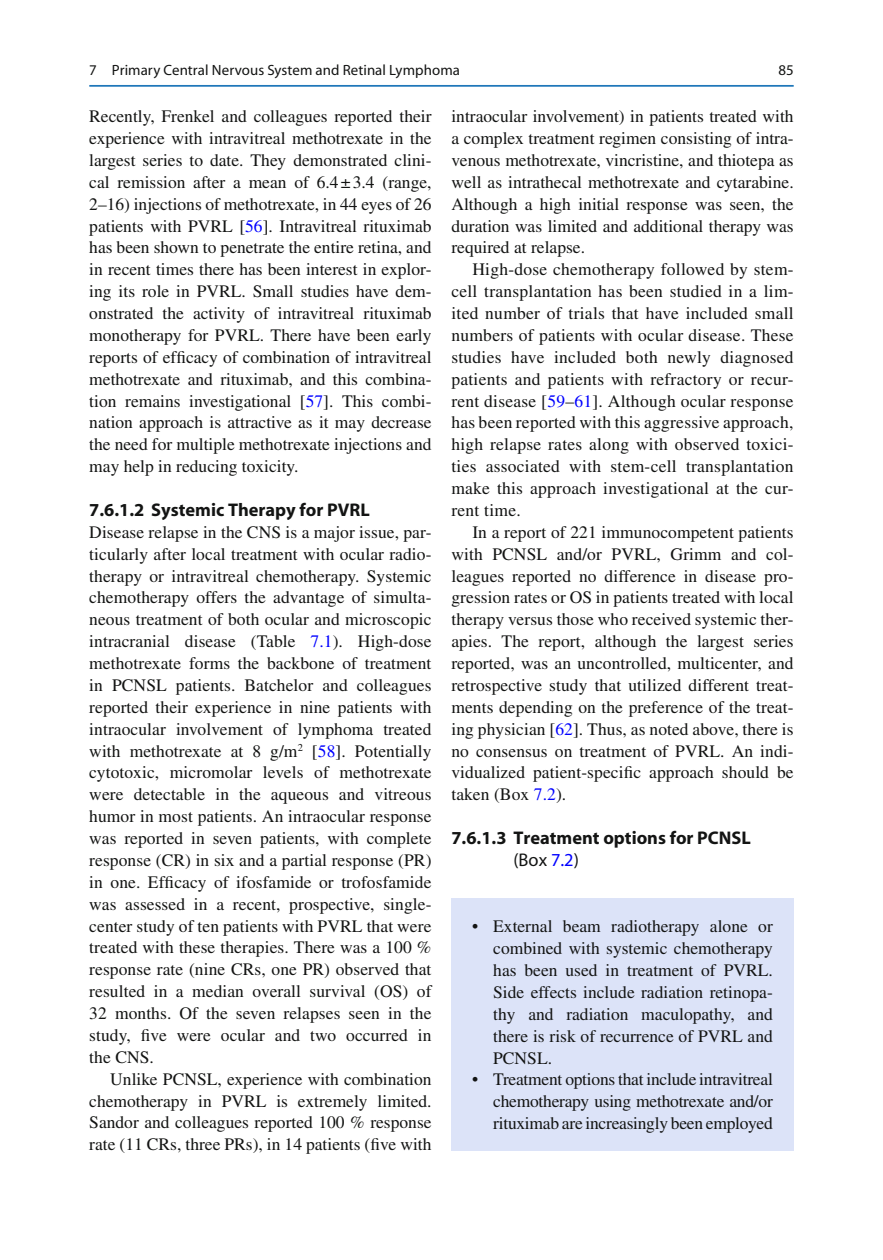
<style>
.page{position:relative;width:883px;height:1260px;background:#fff}
.page>*{position:absolute;margin:0;border:0;box-sizing:border-box;transform-origin:0 0}
.t1{font:700 18.38px/21.9px "Myriad";color:#131413}
.t2{font:17.5px/21.9px "Times";color:#131413;text-align:justify}
.t3{font:14.88px "Myriad";letter-spacing:.005em;color:#131413}
.s1{color:#00f}
.s2{font-weight:400}
.s3{font-weight:400;color:#00f}
</style>
<div class="page">
<div style="left:451px;top:898px;width:343px;height:252px;background:#dce3f8"></div>
<hr style="left:89px;top:85px;width:705px;height:2px;background:#1f77b9">
<p class="t3" style="left:89px;top:64px;width:372px">7 Primary Central Nervous System and Retinal Lymphoma</p>
<p class="t3" style="left:779px;top:64px;width:17px">85</p>
<p class="t2" style="left:89px;top:107px;width:344px">Recently, Frenkel and colleagues reported their experience with intravitreal methotrexate in the largest series to date. They demonstrated clini&shy;cal remission after a mean of 6.4 ± 3.4 (range, 2–16) injections of methotrexate, in 44 eyes of 26 patients with PVRL [ <span class="s1">56</span> ]. Intravitreal rituximab has been shown to penetrate the entire retina, and in recent times there has been interest in explor&shy;ing its role in PVRL. Small studies have dem&shy;onstrated the activity of intravitreal rituximab monotherapy for PVRL. There have been early reports of efficacy of combination of intravitreal methotrexate and rituximab, and this combina&shy;tion remains investigational [ <span class="s1">57</span> ]. This combi&shy;nation approach is attractive as it may decrease the need for multiple methotrexate injections and may help in reducing toxicity.</p>
<p class="t1" style="left:89px;top:500px;width:282px">7.6.1.2 Systemic Therapy for PVRL</p>
<p class="t2" style="left:89px;top:523px;width:344px">Disease relapse in the CNS is a major issue, par&shy;ticularly after local treatment with ocular radio&shy;therapy or intravitreal chemotherapy. Systemic chemotherapy offers the advantage of simulta&shy;neous treatment of both ocular and microscopic intracranial disease (Table <span class="s1">7.1</span> ). High-dose methotrexate forms the backbone of treatment in PCNSL patients. Batchelor and colleagues reported their experience in nine patients with intraocular involvement of lymphoma treated with methotrexate at 8 g/m <sup>2</sup> [ <span class="s1">58</span> ]. Potentially cytotoxic, micromolar levels of methotrexate were detectable in the aqueous and vitreous humor in most patients. An intraocular response was reported in seven patients, with complete response (CR) in six and a partial response (PR) in one. Efficacy of ifosfamide or trofosfamide was assessed in a recent, prospective, single&shy;center study of ten patients with PVRL that were treated with these therapies. There was a 100 % response rate (nine CRs, one PR) observed that resulted in a median overall survival (OS) of 32 months. Of the seven relapses seen in the study, five were ocular and two occurred in the CNS.</p>
<p class="t2" style="left:89px;top:1070px;width:344px;text-indent:21px">Unlike PCNSL, experience with combination chemotherapy in PVRL is extremely limited.<br>Sandor and colleagues reported 100 % response rate (11 CRs, three PRs), in 14 patients (five with</p>
<p class="t2" style="left:451px;top:107px;width:344px">intraocular involvement) in patients treated with a complex treatment regimen consisting of intra&shy;venous methotrexate, vincristine, and thiotepa as well as intrathecal methotrexate and cytarabine.<br>Although a high initial response was seen, the duration was limited and additional therapy was required at relapse.</p>
<p class="t2" style="left:451px;top:260px;width:344px;text-indent:21px">High-dose chemotherapy followed by stem&shy;cell transplantation has been studied in a lim&shy;ited number of trials that have included small numbers of patients with ocular disease. These studies have included both newly diagnosed patients and patients with refractory or recur&shy;rent disease [ <span class="s1">59</span> – <span class="s1">61</span> ]. Although ocular response has been reported with this aggressive approach, high relapse rates along with observed toxici&shy;ties associated with stem-cell transplantation make this approach investigational at the cur&shy;rent time.</p>
<p class="t2" style="left:451px;top:523px;width:344px;text-indent:21px">In a report of 221 immunocompetent patients with PCNSL and/or PVRL, Grimm and col&shy;leagues reported no difference in disease pro&shy;gression rates or OS in patients treated with local therapy versus those who received systemic ther&shy;apies. The report, although the largest series reported, was an uncontrolled, multicenter, and retrospective study that utilized different treat&shy;ments depending on the preference of the treat&shy;ing physician [ <span class="s1">62</span> ]. Thus, as noted above, there is no consensus on treatment of PVRL. An indi&shy;vidualized patient-specific approach should be taken (Box <span class="s1">7.2</span> ).</p>
<p class="t1" style="left:513px;top:828px;width:239px;text-indent:-62px">7.6.1.3 Treatment options for PCNSL <span class="s2">(Box</span> <span class="s3">7.2</span> <span class="s2">)</span></p>
<p class="t2" style="left:493px;top:917px;width:281px;text-indent:-21px">• External beam radiotherapy alone or combined with systemic chemotherapy has been used in treatment of PVRL.<br>Side effects include radiation retinopa&shy;thy and radiation maculopathy, and there is risk of recurrence of PVRL and PCNSL.</p>
<p class="t2" style="left:493px;top:1070px;width:281px;text-indent:-21px">• Treatment options that include intravitreal chemotherapy using methotrexate and/or rituximab are increasingly been employed</p>
</div>
